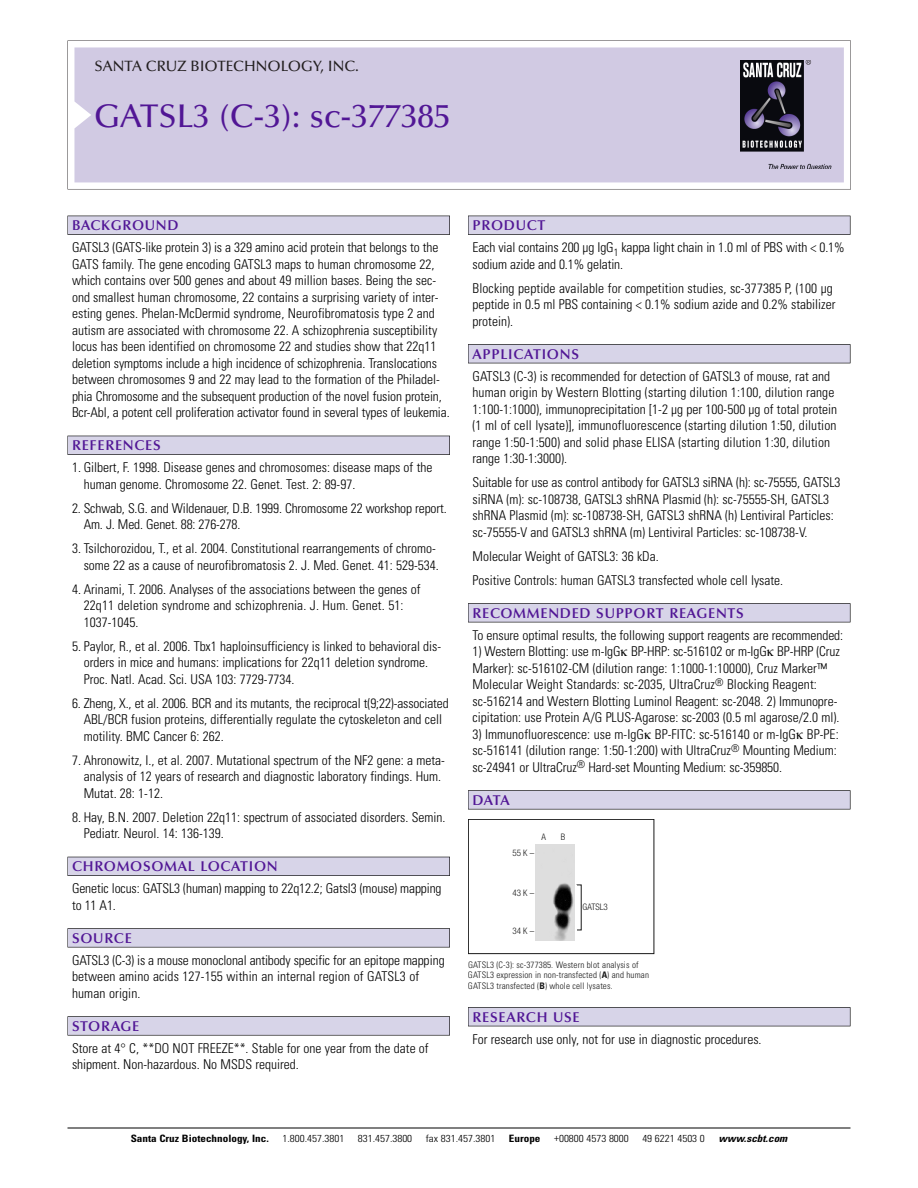
<style>
.page{position:relative;width:918px;height:1188px;background:#fff}
.page>*{position:absolute;margin:0;border:0;box-sizing:border-box;transform-origin:0 0}
.t1{font:500 33px "Optima";color:#511695}
.t2{font:500 15px "Optima";color:#231f20}
.t3{font:600 14.25px "Optima";letter-spacing:.05em;color:#511695}
.t4{font:300 condensed 13.5px/16.5px "Univers";color:#000}
.t5{font:300 condensed 10.2px "Univers";color:#000;scale:1.1 1}
.t6{font:700 condensed 10.2px "Univers";color:#000;scale:1.1 1}
.t7{font:italic 700 condensed 10.2px "Univers";color:#000;scale:1.1 1}
.t8{font:300 condensed 9px/10.5px "Univers";letter-spacing:.015em;color:#191919}
.t9{font:300 condensed 9px "Helvetica Neue";color:#191919}
.s1{font-weight:700}
</style>
<div class="page">
<svg style="left:74px;top:41px;width:777px;height:148px"></svg>
<div style="left:74px;top:47px;width:770px;height:135px;background:#d1cae3"></div>
<img style="left:741px;top:60px;width:90px;height:108px">
<div style="left:68px;top:216px;width:382px;height:19px;background:#535256"></div>
<div style="left:68px;top:216px;width:381px;height:18px;background:#d7d4e8"></div>
<div style="left:68px;top:436px;width:382px;height:19px;background:#525156"></div>
<div style="left:68px;top:436px;width:381px;height:18px;background:#d7d4e8"></div>
<div style="left:68px;top:857px;width:382px;height:19px;background:#515057"></div>
<div style="left:68px;top:857px;width:381px;height:18px;background:#d7d4e8"></div>
<div style="left:68px;top:928px;width:382px;height:19px;background:#575659"></div>
<div style="left:68px;top:929px;width:381px;height:18px;background:#d7d4e8"></div>
<svg style="left:68px;top:1016px;width:382px;height:20px"></svg>
<div style="left:68px;top:1017px;width:381px;height:18px;background:#d7d4e8"></div>
<div style="left:468px;top:216px;width:382px;height:19px;background:#535256"></div>
<div style="left:468px;top:216px;width:382px;height:18px;background:#d7d4e8"></div>
<div style="left:468px;top:344px;width:382px;height:19px;background:#515155"></div>
<div style="left:468px;top:345px;width:382px;height:18px;background:#d7d4e8"></div>
<div style="left:468px;top:603px;width:382px;height:19px;background:#545357"></div>
<div style="left:468px;top:604px;width:382px;height:18px;background:#d7d4e8"></div>
<div style="left:468px;top:790px;width:382px;height:19px;background:#575659"></div>
<div style="left:468px;top:791px;width:382px;height:18px;background:#d7d4e8"></div>
<div style="left:468px;top:1007px;width:382px;height:19px;background:#515155"></div>
<div style="left:468px;top:1008px;width:382px;height:18px;background:#d7d4e8"></div>
<hr style="left:68px;top:1128px;width:782px;height:1px;background:#000">
<div style="left:468px;top:819px;width:186px;height:135px;border:1px solid #191919"></div>
<img style="left:535px;top:845px;width:40px;height:95px">
<p class="t2" style="left:94px;top:60px;width:266px">SANTA CRUZ BIOTECHNOLOGY, INC.</p>
<p class="t1" style="left:94px;top:102px;width:358px">GATSL3 (C-3): sc-377385</p>
<p class="t3" style="left:72px;top:219px;width:108px">BACKGROUND</p>
<p class="t4" style="left:72px;top:240px;width:379px">GATSL3 (GATS-like protein 3) is a 329 amino acid protein that belongs to the GATS family. The gene encoding GATSL3 maps to human chromosome 22, which contains over 500 genes and about 49 million bases. Being the sec&shy;ond smallest human chromosome, 22 contains a surprising variety of inter&shy;esting genes. Phelan-McDermid syndrome, Neurofibromatosis type 2 and autism are associated with chromosome 22. A schizophrenia susceptibility locus has been identified on chromosome 22 and studies show that 22q11 deletion symptoms include a high incidence of schizophrenia. Translocations between chromosomes 9 and 22 may lead to the formation of the Philadel&shy;phia Chromosome and the subsequent production of the novel fusion protein, Bcr-Abl, a potent cell proliferation activator found in several types of leukemia.</p>
<p class="t3" style="left:72px;top:439px;width:90px">REFERENCES</p>
<p class="t4" style="left:84px;top:460px;width:350px;text-indent:-12px">1. Gilbert, F. 1998. Disease genes and chromosomes: disease maps of the human genome. Chromosome 22. Genet. Test. 2: 89-97.</p>
<p class="t4" style="left:84px;top:501px;width:365px;text-indent:-12px">2. Schwab, S.G. and Wildenauer, D.B. 1999. Chromosome 22 workshop report.<br>Am. J. Med. Genet. 88: 276-278.</p>
<p class="t4" style="left:72px;top:541px;width:368px;text-align:right">3. Tsilchorozidou, T., et al. 2004. Constitutional rearrangements of chromo&shy;some 22 as a cause of neurofibromatosis 2. J. Med. Genet. 41: 529-534.</p>
<p class="t4" style="left:84px;top:582px;width:338px;text-indent:-12px">4. Arinami, T. 2006. Analyses of the associations between the genes of<br>22q11 deletion syndrome and schizophrenia. J. Hum. Genet. 51:<br>1037-1045.</p>
<p class="t4" style="left:84px;top:639px;width:359px;text-indent:-12px">5. Paylor, R., et al. 2006. Tbx1 haploinsufficiency is linked to behavioral dis&shy;orders in mice and humans: implications for 22q11 deletion syndrome.<br>Proc. Natl. Acad. Sci. USA 103: 7729-7734.</p>
<p class="t4" style="left:84px;top:696px;width:367px;text-indent:-12px">6. Zheng, X., et al. 2006. BCR and its mutants, the reciprocal t(9;22)-associated<br>ABL/BCR fusion proteins, differentially regulate the cytoskeleton and cell motility. BMC Cancer 6: 262.</p>
<p class="t4" style="left:84px;top:753px;width:363px;text-indent:-12px">7. Ahronowitz, I., et al. 2007. Mutational spectrum of the NF2 gene: a meta&shy;analysis of 12 years of research and diagnostic laboratory findings. Hum.<br>Mutat. 28: 1-12.</p>
<p class="t4" style="left:84px;top:810px;width:363px;text-indent:-12px">8. Hay, B.N. 2007. Deletion 22q11: spectrum of associated disorders. Semin.<br>Pediatr. Neurol. 14: 136-139.</p>
<p class="t3" style="left:72px;top:860px;width:207px">CHROMOSOMAL LOCATION</p>
<p class="t4" style="left:72px;top:882px;width:371px">Genetic locus: GATSL3 (human) mapping to 22q12.2; Gatsl3 (mouse) mapping to 11 A1.</p>
<p class="t3" style="left:72px;top:932px;width:61px">SOURCE</p>
<p class="t4" style="left:72px;top:953px;width:374px">GATSL3 (C-3) is a mouse monoclonal antibody specific for an epitope mapping between amino acids 127-155 within an internal region of GATSL3 of human origin.</p>
<p class="t3" style="left:72px;top:1020px;width:69px">STORAGE</p>
<p class="t4" style="left:72px;top:1041px;width:358px">Store at 4° C, **DO NOT FREEZE**. Stable for one year from the date of shipment. Non-hazardous. No MSDS required.</p>
<p class="t3" style="left:473px;top:219px;width:74px">PRODUCT</p>
<p class="t4" style="left:473px;top:240px;width:374px">Each vial contains 200 µg IgG<sub>1</sub> kappa light chain in 1.0 ml of PBS with &lt; 0.1% sodium azide and 0.1% gelatin.</p>
<p class="t4" style="left:473px;top:281px;width:364px">Blocking peptide available for competition studies, sc-377385 P, (100 µg peptide in 0.5 ml PBS containing &lt; 0.1% sodium azide and 0.2% stabilizer protein).</p>
<p class="t3" style="left:473px;top:348px;width:108px">APPLICATIONS</p>
<p class="t4" style="left:473px;top:369px;width:366px">GATSL3 (C-3) is recommended for detection of GATSL3 of mouse, rat and human origin by Western Blotting (starting dilution 1:100, dilution range 1:100-1:1000), immunoprecipitation [1-2 µg per 100-500 µg of total protein (1 ml of cell lysate)], immunofluorescence (starting dilution 1:50, dilution range 1:50-1:500) and solid phase ELISA (starting dilution 1:30, dilution range 1:30-1:3000).</p>
<p class="t4" style="left:473px;top:475px;width:370px">Suitable for use as control antibody for GATSL3 siRNA (h): sc-75555, GATSL3 siRNA (m): sc-108738, GATSL3 shRNA Plasmid (h): sc-75555-SH, GATSL3 shRNA Plasmid (m): sc-108738-SH, GATSL3 shRNA (h) Lentiviral Particles: sc-75555-V and GATSL3 shRNA (m) Lentiviral Particles: sc-108738-V.</p>
<p class="t4" style="left:473px;top:549px;width:188px">Molecular Weight of GATSL3: 36 kDa.</p>
<p class="t4" style="left:473px;top:573px;width:312px">Positive Controls: human GATSL3 transfected whole cell lysate.</p>
<p class="t3" style="left:473px;top:607px;width:273px">RECOMMENDED SUPPORT REAGENTS</p>
<p class="t4" style="left:473px;top:628px;width:372px">To ensure optimal results, the following support reagents are recommended:</p>
<p class="t4" style="left:473px;top:645px;width:369px">1) Western Blotting: use m-IgG BP-HRP: sc-516102 or m-IgG BP-HRP (Cruz Marker): sc-516102-CM (dilution range: 1:1000-1:10000), Cruz Marker™ Molecular Weight Standards: sc-2035, UltraCruz<sup>®</sup> Blocking Reagent: sc-516214 and Western Blotting Luminol Reagent: sc-2048. 2) Immunopre&shy;cipitation: use Protein A/G PLUS-Agarose: sc-2003 (0.5 ml agarose/2.0 ml).</p>
<p class="t4" style="left:473px;top:727px;width:368px">3) Immunofluorescence: use m-IgG BP-FITC: sc-516140 or m-IgG BP-PE: sc-516141 (dilution range: 1:50-1:200) with UltraCruz<sup>®</sup> Mounting Medium: sc-24941 or UltraCruz<sup>®</sup> Hard-set Mounting Medium: sc-359850.</p>
<p class="t3" style="left:473px;top:794px;width:39px">DATA</p>
<p class="t9" style="left:542px;top:834px;width:6px">A</p>
<p class="t9" style="left:561px;top:834px;width:6px">B</p>
<p class="t9" style="left:512px;top:849px;width:23px">55K–</p>
<p class="t9" style="left:512px;top:890px;width:23px">43K–</p>
<p class="t9" style="left:512px;top:927px;width:23px">34K–</p>
<p class="t9" style="left:583px;top:903px;width:27px">GATSL3</p>
<p class="t8" style="left:468px;top:960px;width:182px">GATSL3 (C-3): sc-377385. Western blot analysis of<br>GATSL3 expression in non-transfected (<span class="s1">A</span>) and human<br>GATSL3 transfected (<span class="s1">B</span>) whole cell lysates.</p>
<p class="t3" style="left:473px;top:1011px;width:109px">RESEARCH USE</p>
<p class="t4" style="left:473px;top:1032px;width:291px">For research use only, not for use in diagnostic procedures.</p>
<p class="t6" style="left:131px;top:1135px;width:127px">Santa Cruz Biotechnology, Inc.</p>
<p class="t5" style="left:282px;top:1135px;width:58px">1.800.457.3801</p>
<p class="t5" style="left:358px;top:1135px;width:51px">831.457.3800</p>
<p class="t5" style="left:426px;top:1135px;width:65px">fax 831.457.3801</p>
<p class="t6" style="left:509px;top:1135px;width:30px">Europe</p>
<p class="t5" style="left:554px;top:1135px;width:69px">+00800 4573 8000</p>
<p class="t5" style="left:642px;top:1135px;width:58px">49 6221 4503 0</p>
<p class="t7" style="left:719px;top:1135px;width:66px">www.scbt.com</p>
</div>
